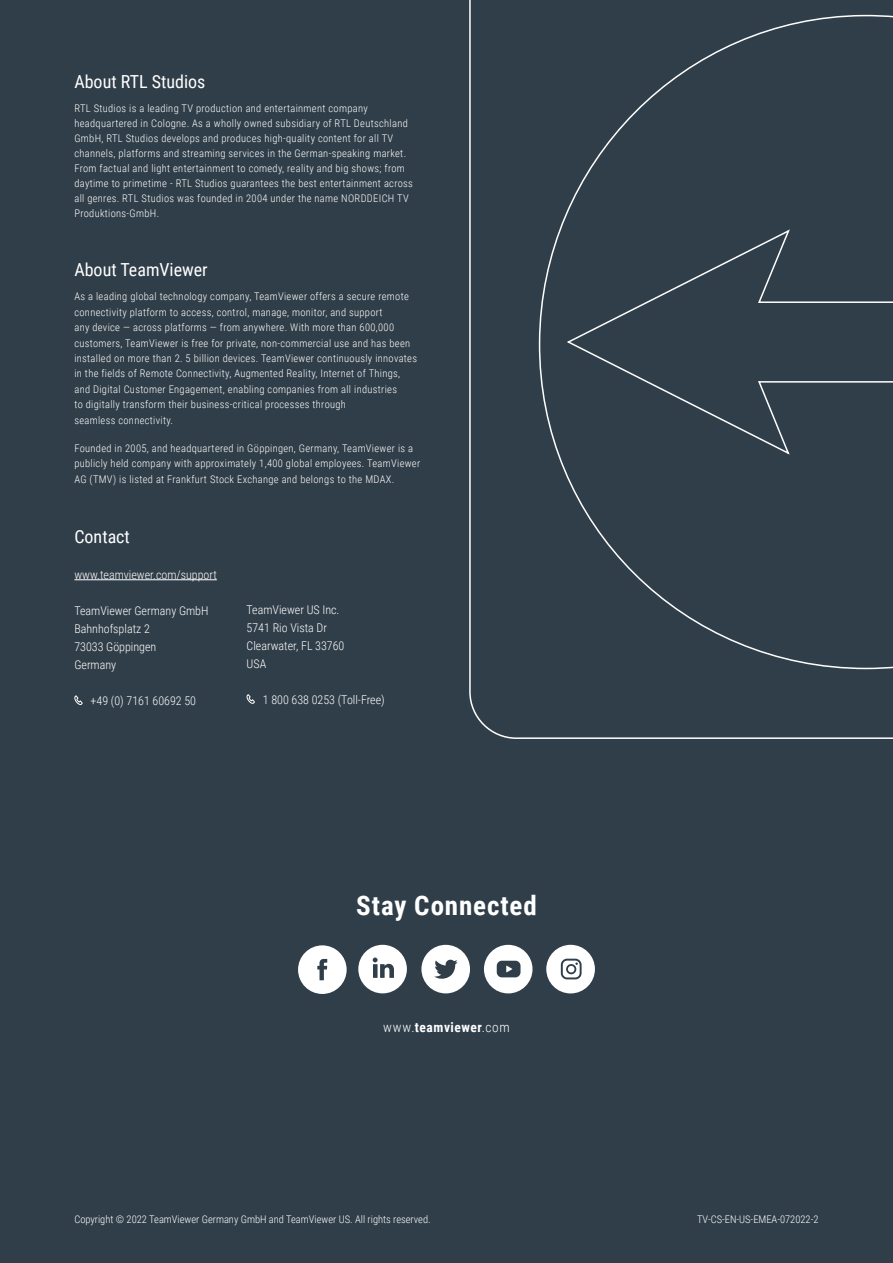
<style>
.page{position:relative;width:893px;height:1263px;background:#303e49}
.page>*{position:absolute;margin:0;border:0;box-sizing:border-box;transform-origin:0 0}
.t1{font:700 27px "Roboto Condensed";letter-spacing:.035em;color:#fff}
.t2{font:18px "Roboto Condensed";color:#fff}
.t3{font:700 13.5px "Roboto Condensed";letter-spacing:.04em;color:#fff}
.t4{font:300 12px/18px "Roboto Condensed";color:#fff}
.t5{font:300 10.5px/15.5px "Roboto Condensed";letter-spacing:.03em;color:#fff}
.t6{font:300 10.5px "Roboto Condensed";color:#fff}
.s1{font-weight:300}
</style>
<div class="page">
<hr style="left:74px;top:579px;width:143px;height:1px;background:#fff">
<svg style="left:74px;top:695px;width:9px;height:10px"></svg>
<svg style="left:546px;top:945px;width:49px;height:48px"></svg>
<svg style="left:421px;top:945px;width:49px;height:48px"></svg>
<svg style="left:484px;top:945px;width:48px;height:48px"></svg>
<svg style="left:298px;top:945px;width:49px;height:49px"></svg>
<svg style="left:358px;top:945px;width:49px;height:48px"></svg>
<svg style="left:469px;top:0;width:424px;height:739px"></svg>
<svg style="left:246px;top:694px;width:9px;height:10px"></svg>
<h2 class="t2" style="left:74px;top:69px;width:132px">About RTL Studios</h2>
<p class="t5" style="left:74px;top:100px;width:340px;line-height:15px">RTL Studios is a leading TV production and entertainment company headquartered in Cologne. As a wholly owned subsidiary of RTL Deutschland GmbH, RTL Studios develops and produces high-quality content for all TV channels, platforms and streaming services in the German-speaking market.<br>From factual and light entertainment to comedy, reality and big shows; from daytime to primetime - RTL Studios guarantees the best entertainment across all genres. RTL Studios was founded in 2004 under the name NORDDEICH TV Produktions-GmbH.</p>
<h2 class="t2" style="left:74px;top:257px;width:135px">About TeamViewer</h2>
<p class="t5" style="left:74px;top:288px;width:344px">As a leading global technology company, TeamViewer offers a secure remote connectivity platform to access, control, manage, monitor, and support<br>any device — across platforms — from anywhere. With more than 600,000 customers, TeamViewer is free for private, non-commercial use and has been installed on more than 2. 5 billion devices. TeamViewer continuously innovates in the fields of Remote Connectivity, Augmented Reality, Internet of Things, and Digital Customer Engagement, enabling companies from all industries<br>to digitally transform their business-critical processes through<br>seamless connectivity.</p>
<p class="t5" style="left:74px;top:440px;width:347px">Founded in 2005, and headquartered in Göppingen, Germany, TeamViewer is a publicly held company with approximately 1,400 global employees. TeamViewer<br>AG (TMV) is listed at Frankfurt Stock Exchange and belongs to the MDAX.</p>
<h2 class="t2" style="left:74px;top:524px;width:57px">Contact</h2>
<p class="t4" style="left:74px;top:565px;width:144px">www.teamviewer.com/support</p>
<p class="t4" style="left:74px;top:601px;width:136px">TeamViewer Germany GmbH<br>Bahnhofsplatz 2<br>73033 Göppingen<br>Germany</p>
<p class="t4" style="left:91px;top:691px;width:107px">+49 (0) 7161 60692 50</p>
<p class="t4" style="left:247px;top:600px;width:99px">TeamViewer US Inc.<br>5741 Rio Vista Dr<br>Clearwater, FL 33760<br>USA</p>
<p class="t4" style="left:263px;top:690px;width:123px">1 800 638 0253 (Toll-Free)</p>
<h1 class="t1" style="left:356px;top:886px;width:182px">Stay Connected</h1>
<p class="t3" style="left:383px;top:1017px;width:128px"><span class="s1">www.</span>teamviewer<span class="s1">.com</span></p>
<p class="t6" style="left:74px;top:1212px;width:358px">Copyright © 2022 TeamViewer Germany GmbH and TeamViewer US. All rights reserved.</p>
<p class="t6" style="left:697px;top:1212px;width:123px">TV-CS-EN-US-EMEA-072022-2</p>
</div>
